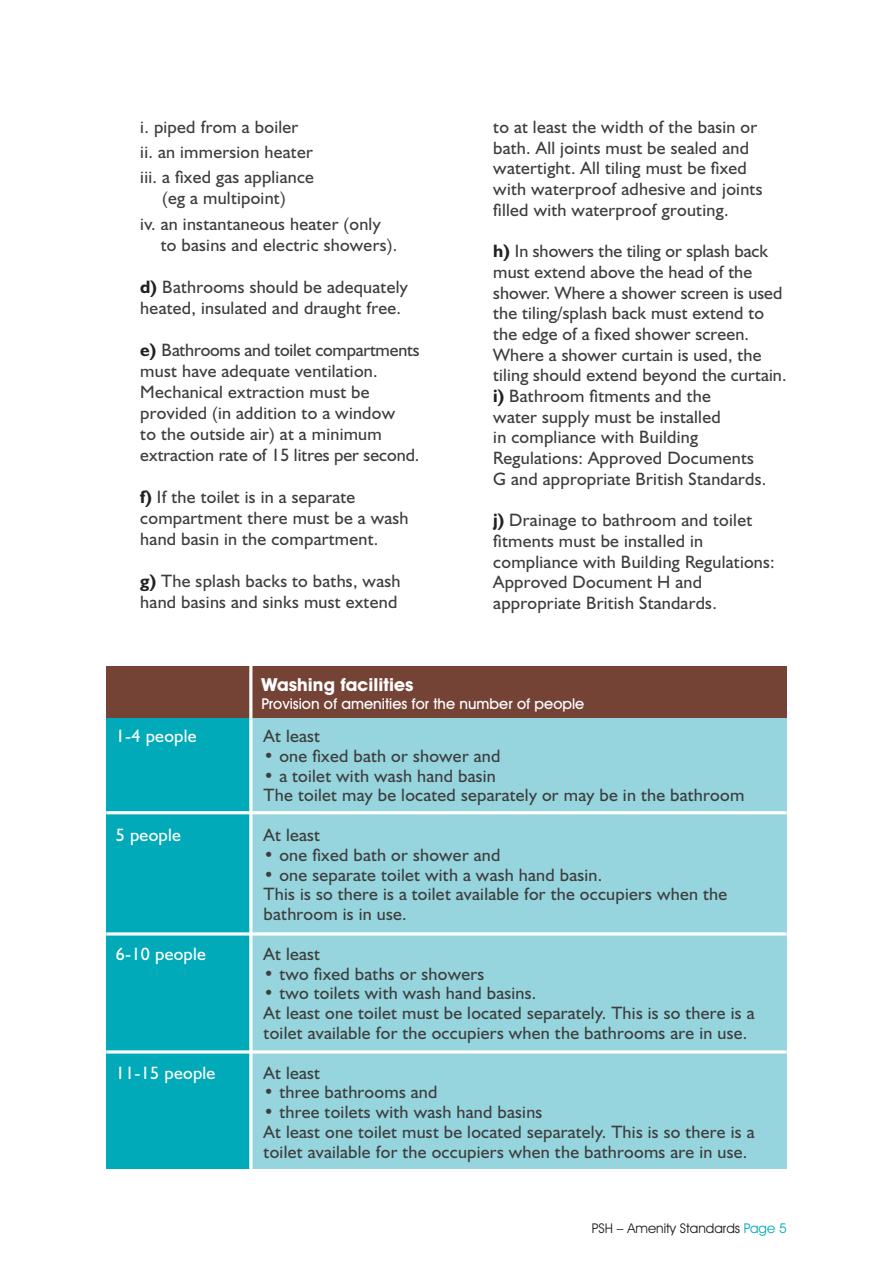
<style>
.page{position:relative;width:893px;height:1263px;background:#fff}
.page>*{position:absolute;margin:0;border:0;box-sizing:border-box;transform-origin:0 0}
.t1{font:18px/20.7px "Humanist 521 BT";letter-spacing:.015em;color:#3e3e3f}
.t2{font:18px "Humanist 521 BT";letter-spacing:.015em;color:#fff}
.t3{font:700 18px "Avant Garde IT Cby BT";color:#fff}
.t4{font:500 15px "Avant Garde IT Cby BT";color:#fff}
.t5{font:13.5px "Avant Garde IT Cby BT";color:#231f20}
.s1{font-weight:700;color:#231f20}
.s2{color:#00aab8}
</style>
<div class="page">
<div style="left:106px;top:714px;width:144px;height:455px;background:#00aab8"></div>
<div style="left:252px;top:714px;width:535px;height:455px;background:#96d5dd"></div>
<div style="left:106px;top:666px;width:681px;height:52px;background:#754236"></div>
<hr style="left:249px;top:664px;width:3px;height:513px;background:#fff">
<hr style="left:106px;top:811px;width:681px;height:3px;background:#fff">
<hr style="left:106px;top:932px;width:681px;height:3px;background:#fff">
<hr style="left:106px;top:1050px;width:681px;height:3px;background:#fff">
<p class="t1" style="left:140px;top:114px;width:175px;line-height:25.2px">i. piped from a boiler ii. an immersion heater iii. a fixed gas appliance</p>
<p class="t1" style="left:140px;top:185px;width:242px;line-height:25.2px;text-indent:22px">(eg a multipoint)<br>iv. an instantaneous heater (only</p>
<p class="t1" style="left:161px;top:234px;width:238px">to basins and electric showers).</p>
<p class="t1" style="left:140px;top:276px;width:269px"><span class="s1">d)</span> Bathrooms should be adequately heated, insulated and draught free.</p>
<p class="t1" style="left:140px;top:339px;width:281px"><span class="s1">e)</span> Bathrooms and toilet compartments must have adequate ventilation.<br>Mechanical extraction must be provided (in addition to a window<br>to the outside air) at a minimum extraction rate of 15 litres per second.</p>
<p class="t1" style="left:140px;top:486px;width:270px"><span class="s1">f)</span> If the toilet is in a separate compartment there must be a wash hand basin in the compartment.</p>
<p class="t1" style="left:140px;top:570px;width:262px"><span class="s1">g)</span> The splash backs to baths, wash hand basins and sinks must extend</p>
<p class="t1" style="left:493px;top:116px;width:271px">to at least the width of the basin or bath. All joints must be sealed and watertight. All tiling must be fixed with waterproof adhesive and joints filled with waterproof grouting.</p>
<p class="t1" style="left:493px;top:240px;width:295px"><span class="s1">h)</span> In showers the tiling or splash back must extend above the head of the shower. Where a shower screen is used the tiling/splash back must extend to the edge of a fixed shower screen.<br>Where a shower curtain is used, the tiling should extend beyond the curtain. <span class="s1">i)</span> Bathroom fitments and the<br>water supply must be installed<br>in compliance with Building Regulations: Approved Documents<br>G and appropriate British Standards.</p>
<p class="t1" style="left:493px;top:509px;width:283px"><span class="s1">j)</span> Drainage to bathroom and toilet fitments must be installed in compliance with Building Regulations:<br>Approved Document H and appropriate British Standards.</p>
<p class="t2" style="left:116px;top:725px;width:82px">1-4 people</p>
<p class="t2" style="left:116px;top:824px;width:67px">5 people</p>
<p class="t2" style="left:116px;top:942px;width:92px">6-10 people</p>
<p class="t2" style="left:116px;top:1061px;width:101px">11-15 people</p>
<p class="t3" style="left:261px;top:674px;width:154px">Washing facilities</p>
<p class="t4" style="left:261px;top:694px;width:324px">Provision of amenities for the number of people</p>
<p class="t1" style="left:264px;top:725px;width:58px">At least</p>
<p class="t1" style="left:264px;top:745px;width:238px">• one fixed bath or shower and</p>
<p class="t1" style="left:264px;top:765px;width:482px;line-height:19.8px">• a toilet with wash hand basin<br>The toilet may be located separately or may be in the bathroom</p>
<p class="t1" style="left:264px;top:824px;width:58px">At least</p>
<p class="t1" style="left:264px;top:844px;width:238px">• one fixed bath or shower and</p>
<p class="t1" style="left:264px;top:864px;width:465px;line-height:19.8px">• one separate toilet with a wash hand basin.<br>This is so there is a toilet available for the occupiers when the bathroom is in use.</p>
<p class="t1" style="left:264px;top:943px;width:58px">At least</p>
<p class="t1" style="left:264px;top:963px;width:222px">• two fixed baths or showers</p>
<p class="t1" style="left:264px;top:983px;width:492px;line-height:19.8px">• two toilets with wash hand basins.<br>At least one toilet must be located separately. This is so there is a toilet available for the occupiers when the bathrooms are in use.</p>
<p class="t1" style="left:264px;top:1062px;width:58px">At least</p>
<p class="t1" style="left:264px;top:1081px;width:175px">• three bathrooms and</p>
<p class="t1" style="left:264px;top:1102px;width:492px;line-height:19.8px">• three toilets with wash hand basins<br>At least one toilet must be located separately. This is so there is a toilet available for the occupiers when the bathrooms are in use.</p>
<p class="t5" style="left:592px;top:1220px;width:196px">PSH – Amenity Standards <span class="s2">Page 5</span></p>
</div>
